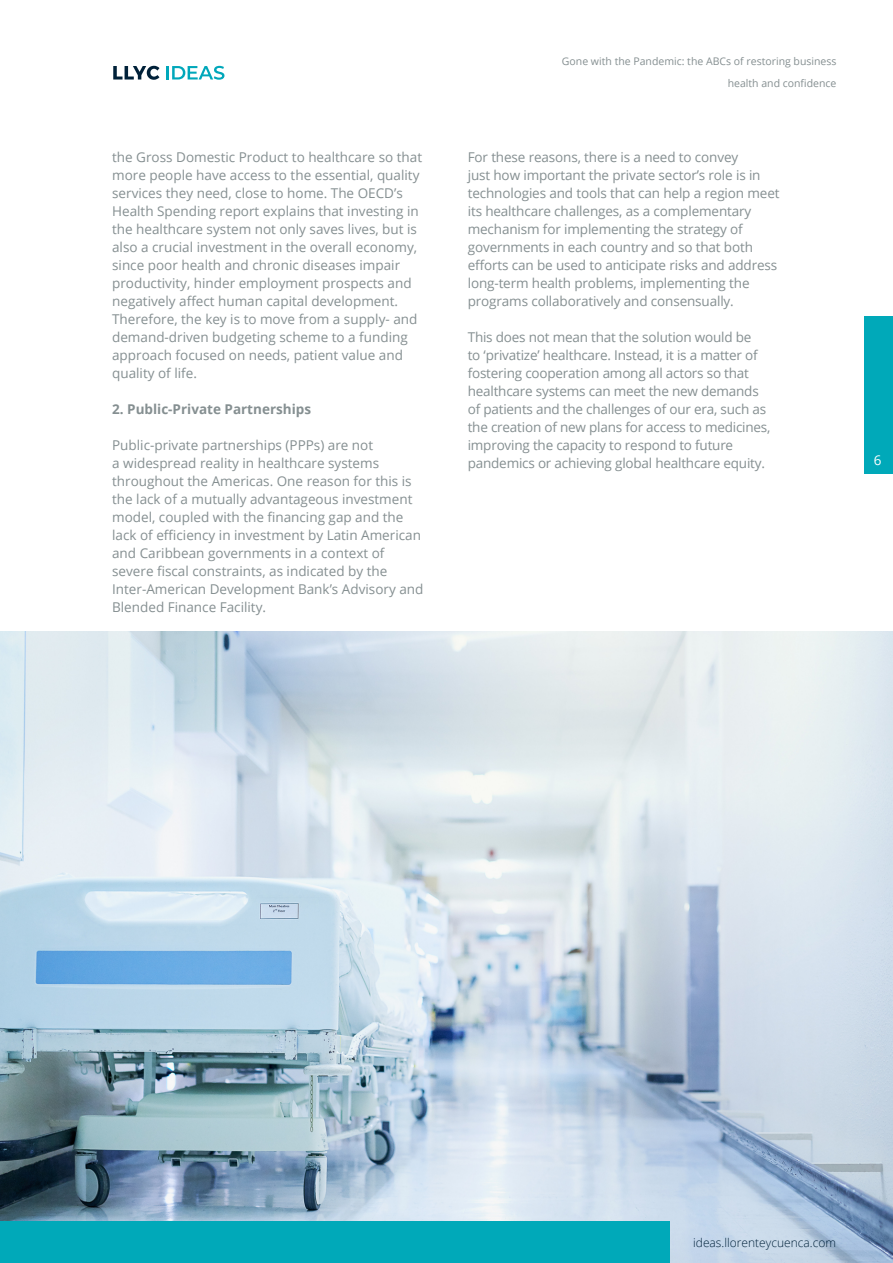
<style>
.page{position:relative;width:893px;height:1263px;background:#fff}
.page>*{position:absolute;margin:0;border:0;box-sizing:border-box;transform-origin:0 0}
.t1{font:13.5px/18px "Open Sans";color:#858f91}
.t2{font:700 13.5px "Open Sans";color:#858f91}
.t3{font:13.5px "Open Sans";color:#fff}
.t4{font:300 12px "Open Sans";color:#002139}
.t5{font:10.5px/22px "Open Sans";color:#858f91;text-align:right}
</style>
<div class="page">
<img style="left:0;top:631px;width:893px;height:632px">
<div style="left:864px;top:316px;width:29px;height:158px;background:#00a9b9"></div>
<div style="left:0;top:1221px;width:669px;height:42px;background:#00a9b9"></div>
<svg style="left:166px;top:66px;width:58px;height:14px"></svg>
<svg style="left:113px;top:66px;width:46px;height:14px"></svg>
<p class="t1" style="left:112px;top:148px;width:311px">the Gross Domestic Product to healthcare so that more people have access to the essential, quality services they need, close to home. The OECD’s Health Spending report explains that investing in the healthcare system not only saves lives, but is also a crucial investment in the overall economy, since poor health and chronic diseases impair productivity, hinder employment prospects and negatively affect human capital development.<br>Therefore, the key is to move from a supply- and demand-driven budgeting scheme to a funding approach focused on needs, patient value and quality of life.</p>
<p class="t2" style="left:112px;top:400px;width:200px">2. Public-Private Partnerships</p>
<p class="t1" style="left:112px;top:436px;width:313px">Public-private partnerships (PPPs) are not<br>a widespread reality in healthcare systems throughout the Americas. One reason for this is the lack of a mutually advantageous investment model, coupled with the financing gap and the lack of efficiency in investment by Latin American and Caribbean governments in a context of severe fiscal constraints, as indicated by the Inter-American Development Bank’s Advisory and Blended Finance Facility.</p>
<p class="t5" style="left:562px;top:50px;width:276px">Gone with the Pandemic: the ABCs of restoring business health and confidence</p>
<p class="t1" style="left:468px;top:148px;width:313px">For these reasons, there is a need to convey<br>just how important the private sector’s role is in technologies and tools that can help a region meet its healthcare challenges, as a complementary mechanism for implementing the strategy of governments in each country and so that both efforts can be used to anticipate risks and address long-term health problems, implementing the programs collaboratively and consensually.</p>
<p class="t1" style="left:468px;top:328px;width:304px">This does not mean that the solution would be<br>to ‘privatize’ healthcare. Instead, it is a matter of fostering cooperation among all actors so that healthcare systems can meet the new demands of patients and the challenges of our era, such as the creation of new plans for access to medicines, improving the capacity to respond to future pandemics or achieving global healthcare equity.</p>
<p class="t3" style="left:874px;top:451px;width:9px">6</p>
<p class="t4" style="left:693px;top:1234px;width:144px">ideas.llorenteycuenca.com</p>
</div>
